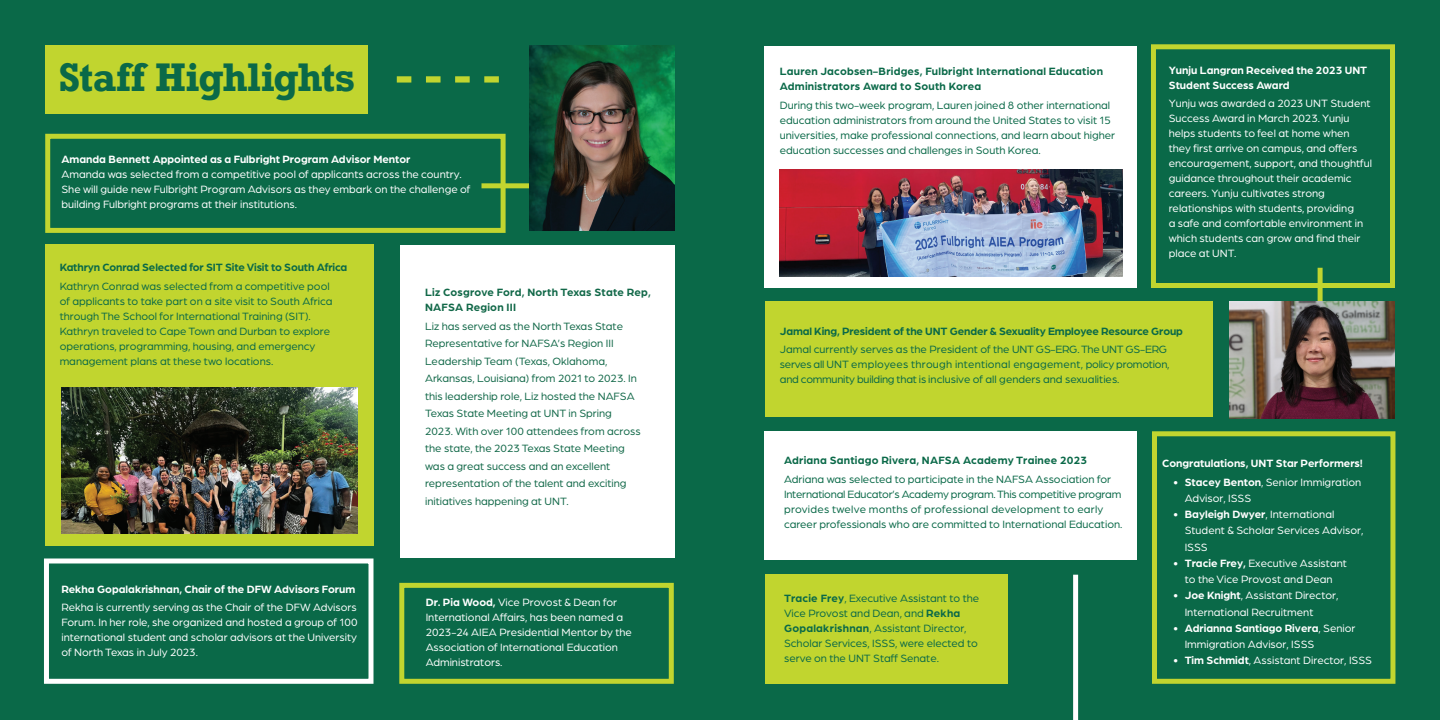
<style>
.page{position:relative;width:1440px;height:720px;background:#0a6948}
.page>*{position:absolute;margin:0;border:0;box-sizing:border-box;transform-origin:0 0}
.t1{font:700 37.5px "Rockwell";letter-spacing:-.01em;color:#0a6948}
.t2{font:11.25px/15px "Arboria";color:#fff}
.t3{font:11.25px/15px "Arboria";color:#0a6948}
.t4{font:11.25px/17.5px "Arboria";color:#116848}
.t5{font:700 11.25px/15px "Arboria";letter-spacing:.005em;color:#0a6948}
.t6{font:700 11.25px/15px "Arboria";color:#fff}
.t7{font:700 11.25px/15px "Arboria";letter-spacing:.02em;color:#116848}
.s1{font-weight:700}
</style>
<div class="page">
<div style="left:482px;top:183px;width:92px;height:5px;background:#c1d52f"></div>
<div style="left:1318px;top:268px;width:5px;height:92px;background:#c1d52f"></div>
<div style="left:45px;top:45px;width:323px;height:69px;background:#c1d52f"></div>
<div style="left:45px;top:134px;width:461px;height:99px;border:5px solid #c1d52f"></div>
<div style="left:400px;top:245px;width:275px;height:313px;background:#fff"></div>
<div style="left:765px;top:47px;width:372px;height:241px;background:#fff"></div>
<div style="left:765px;top:431px;width:372px;height:129px;background:#fff"></div>
<div style="left:765px;top:301px;width:447px;height:116px;background:#c1d52f"></div>
<div style="left:765px;top:574px;width:243px;height:110px;background:#c1d52f"></div>
<div style="left:1151px;top:44px;width:244px;height:244px;border:5px solid #c1d52f"></div>
<div style="left:1152px;top:431px;width:243px;height:253px;border:5px solid #c1d52f"></div>
<div style="left:399px;top:583px;width:275px;height:101px;border:5px solid #c1d52f"></div>
<div style="left:45px;top:245px;width:328px;height:301px;background:#c1d52f"></div>
<div style="left:44px;top:559px;width:329px;height:125px;border:5px solid #fff"></div>
<img style="left:529px;top:45px;width:146px;height:185px">
<div style="left:1073px;top:575px;width:5px;height:145px;background:#fff"></div>
<svg style="left:397px;top:76px;width:102px;height:7px"></svg>
<img style="left:1230px;top:301px;width:165px;height:117px">
<img style="left:61px;top:387px;width:297px;height:147px">
<img style="left:779px;top:169px;width:343px;height:107px">
<h1 class="t1" style="left:59px;top:53px;width:297px">Staff Highlights</h1>
<p class="t6" style="left:61px;top:151px;width:351px">Amanda Bennett Appointed as a Fulbright Program Advisor Mentor</p>
<p class="t2" style="left:61px;top:167px;width:411px">Amanda was selected from a competitive pool of applicants across the country.<br>She will guide new Fulbright Program Advisors as they embark on the challenge of building Fulbright programs at their institutions.</p>
<p class="t5" style="left:60px;top:260px;width:289px">Kathryn Conrad Selected for SIT Site Visit to South Africa</p>
<p class="t3" style="left:60px;top:278px;width:274px">Kathryn Conrad was selected from a competitive pool of applicants to take part on a site visit to South Africa through The School for International Training (SIT).<br>Kathryn traveled to Cape Town and Durban to explore operations, programming, housing, and emergency management plans at these two locations.</p>
<p class="t6" style="left:61px;top:581px;width:295px">Rekha Gopalakrishnan, Chair of the DFW Advisors Forum</p>
<p class="t2" style="left:61px;top:599px;width:298px;text-align:justify">Rekha is currently serving as the Chair of the DFW Advisors Forum. In her role, she organized and hosted a group of 100 international student and scholar advisors at the University of North Texas in July 2023.</p>
<p class="t7" style="left:425px;top:284px;width:227px">Liz Cosgrove Ford, North Texas State Rep,<br>NAFSA Region III</p>
<p class="t4" style="left:425px;top:317px;width:217px">Liz has served as the North Texas State Representative for NAFSA’s Region III Leadership Team (Texas, Oklahoma, Arkansas, Louisiana) from 2021 to 2023. In this leadership role, Liz hosted the NAFSA Texas State Meeting at UNT in Spring 2023. With over 100 attendees from across the state, the 2023 Texas State Meeting was a great success and an excellent representation of the talent and exciting initiatives happening at UNT.</p>
<p class="t2" style="left:426px;top:594px;width:208px"><span class="s1">Dr. Pia Wood,</span> Vice Provost &amp; Dean for International Affairs, has been named a 2023-24 AIEA Presidential Mentor by the Association of International Education Administrators.</p>
<p class="t5" style="left:780px;top:63px;width:325px">Lauren Jacobsen-Bridges, Fulbright International Education<br>Administrators Award to South Korea</p>
<p class="t3" style="left:780px;top:97px;width:337px">During this two-week program, Lauren joined 8 other international education administrators from around the United States to visit 15 universities, make professional connections, and learn about higher education successes and challenges in South Korea.</p>
<p class="t6" style="left:1169px;top:62px;width:200px">Yunju Langran Received the 2023 UNT<br>Student Success Award</p>
<p class="t2" style="left:1169px;top:96px;width:205px">Yunju was awarded a 2023 UNT Student Success Award in March 2023. Yunju helps students to feel at home when they first arrive on campus, and offers encouragement, support, and thoughtful guidance throughout their academic careers. Yunju cultivates strong relationships with students, providing<br>a safe and comfortable environment in which students can grow and find their place at UNT.</p>
<p class="t5" style="left:780px;top:323px;width:405px">Jamal King, President of the UNT Gender &amp; Sexuality Employee Resource Group</p>
<p class="t3" style="left:780px;top:342px;width:391px">Jamal currently serves as the President of the UNT GS-ERG. The UNT GS-ERG serves all UNT employees through intentional engagement, policy promotion, and community building that is inclusive of all genders and sexualities.</p>
<p class="t5" style="left:784px;top:452px;width:305px">Adriana Santiago Rivera, NAFSA Academy Trainee 2023</p>
<p class="t3" style="left:784px;top:471px;width:340px">Adriana was selected to participate in the NAFSA Association for International Educator’s Academy program. This competitive program provides twelve months of professional development to early career professionals who are committed to International Education.</p>
<p class="t3" style="left:784px;top:590px;width:197px"><span class="s1">Tracie Frey</span>, Executive Assistant to the Vice Provost and Dean, and <span class="s1">Rekha Gopalakrishnan</span>, Assistant Director, Scholar Services, ISSS, were elected to serve on the UNT Staff Senate.</p>
<p class="t6" style="left:1162px;top:455px;width:202px">Congratulations, UNT Star Performers!</p>
<p class="t2" style="left:1185px;top:473px;width:178px;line-height:16.2px;text-indent:-11px"><span class="s1">• Stacey Benton</span>, Senior Immigration<br>Advisor, ISSS</p>
<p class="t2" style="left:1185px;top:506px;width:180px;line-height:16.2px;text-indent:-11px"><span class="s1">• Bayleigh Dwyer</span>, International<br>Student &amp; Scholar Services Advisor,<br>ISSS</p>
<p class="t2" style="left:1173px;top:555px;width:175px;line-height:16.2px;text-align:center"><span class="s1">• Tracie Frey,</span> Executive Assistant to the Vice Provost and Dean</p>
<p class="t2" style="left:1185px;top:587px;width:155px;line-height:16.2px;text-indent:-11px"><span class="s1">• Joe Knight</span>, Assistant Director,<br>International Recruitment</p>
<p class="t2" style="left:1185px;top:620px;width:172px;line-height:16.2px;text-indent:-11px"><span class="s1">• Adrianna Santiago Rivera</span>, Senior<br>Immigration Advisor, ISSS</p>
<p class="t2" style="left:1173px;top:653px;width:200px"><span class="s1">• Tim Schmidt</span>, Assistant Director, ISSS</p>
</div>
